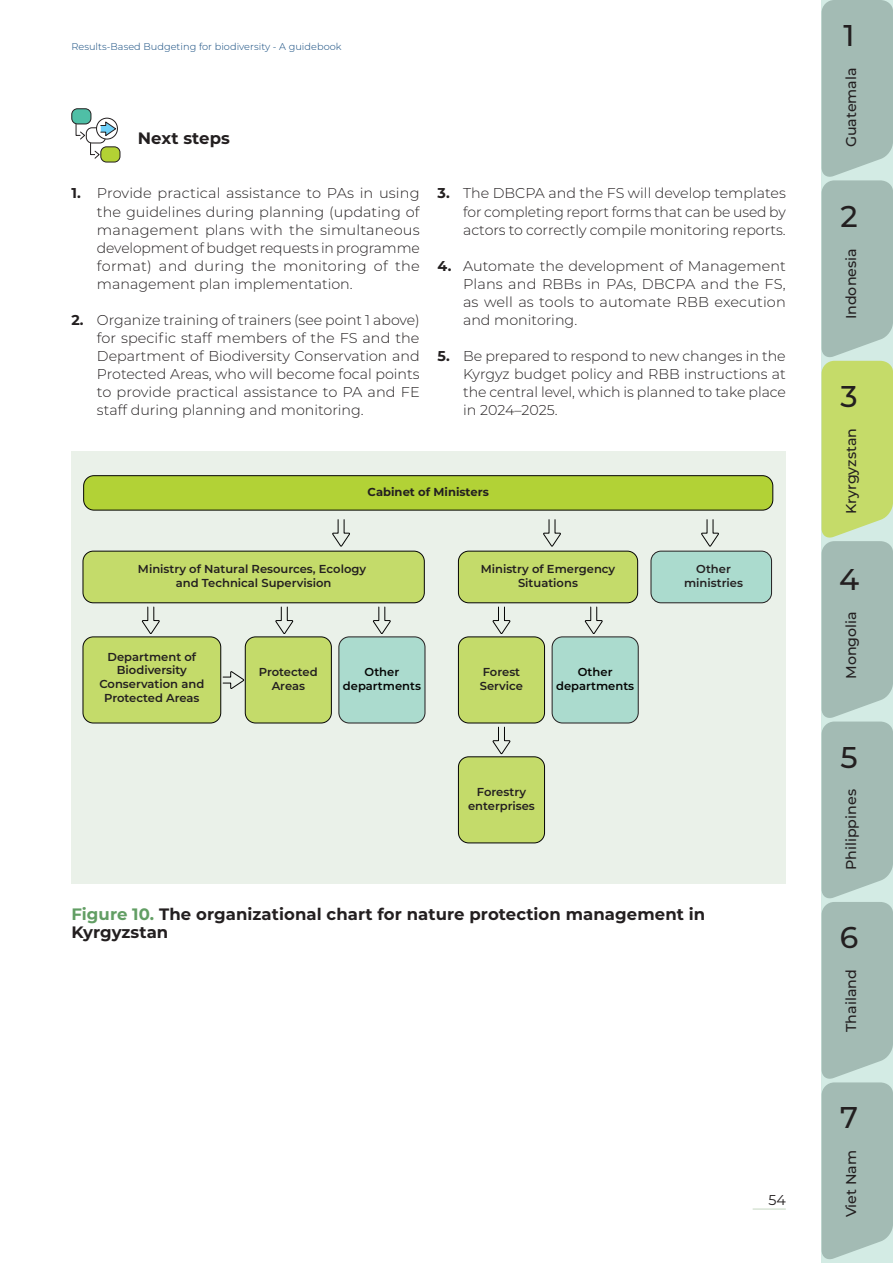
<style>
.page{position:relative;width:893px;height:1263px;background:#fff}
.page>*{position:absolute;margin:0;border:0;box-sizing:border-box;transform-origin:0 0}
.H1_Heading{font:500 30px "Montserrat";color:#231f20}
.Figure_Table_Title{font:700 16.5px/18px "Montserrat";letter-spacing:.005em;color:#231f20}
.H3_Heading_3{font:700 16.5px "Montserrat";letter-spacing:.005em;color:#231f20}
.t1{font:300 14.25px/18px "Montserrat";color:#231f20;text-align:justify}
.Country_tabs{font:500 14.25px "Montserrat";color:#231f20}
.t2{font:14.25px "Montserrat";color:#231f20}
.t3{font:600 11.55px/13.8px "Montserrat";color:#231f20;text-align:center}
.t4{font:600 11.55px/13.8px "Montserrat";color:#050504;text-align:center}
.t5{font:700 11.55px "Montserrat";color:#231f20}
.t6{font:300 9.75px "Montserrat";letter-spacing:.005em;color:#0d467b}
.s1{font-weight:700}
.s2{color:#629e64}
</style>
<div class="page">
<svg style="left:821px;top:0;width:72px;height:1261px;background:#abc3ae"></svg>
<hr style="left:753px;top:1209px;width:33px;height:1px;background:#c5d7c1">
<div style="left:71px;top:451px;width:715px;height:433px;background:#eaf1e9"></div>
<svg style="left:141px;top:606px;width:19px;height:28px"></svg>
<svg style="left:222px;top:671px;width:23px;height:18px"></svg>
<svg style="left:275px;top:606px;width:18px;height:28px"></svg>
<svg style="left:372px;top:606px;width:19px;height:28px"></svg>
<svg style="left:332px;top:519px;width:18px;height:28px"></svg>
<svg style="left:543px;top:519px;width:18px;height:28px"></svg>
<svg style="left:701px;top:519px;width:18px;height:28px"></svg>
<svg style="left:584px;top:606px;width:19px;height:28px"></svg>
<div style="left:84px;top:476px;width:689px;height:34px;background:#b2d236;border-radius:10px"></div>
<div style="left:83px;top:475px;width:690px;height:35px;border:1px solid #050504;border-radius:10px"></div>
<div style="left:83px;top:551px;width:341px;height:52px;background:#c4db6a;border-radius:10px"></div>
<div style="left:83px;top:551px;width:342px;height:52px;border:1px solid #050504;border-radius:10px"></div>
<div style="left:83px;top:637px;width:138px;height:86px;background:#c4db6a;border-radius:10px"></div>
<div style="left:83px;top:637px;width:138px;height:86px;border:1px solid #050504;border-radius:10px"></div>
<div style="left:245px;top:637px;width:86px;height:86px;background:#c4db6a;border-radius:10px"></div>
<div style="left:245px;top:637px;width:87px;height:86px;border:1px solid #050504;border-radius:10px"></div>
<svg style="left:492px;top:606px;width:18px;height:28px"></svg>
<svg style="left:492px;top:726px;width:18px;height:29px"></svg>
<div style="left:458px;top:637px;width:86px;height:86px;background:#c4db6a;border-radius:10px"></div>
<div style="left:458px;top:637px;width:87px;height:86px;border:1px solid #050504;border-radius:10px"></div>
<div style="left:458px;top:757px;width:86px;height:86px;background:#c4db6a;border-radius:10px"></div>
<div style="left:458px;top:756px;width:87px;height:87px;border:1px solid #050504;border-radius:10px"></div>
<div style="left:339px;top:637px;width:86px;height:86px;background:#abdbce;border-radius:10px"></div>
<div style="left:339px;top:637px;width:86px;height:86px;border:1px solid #231f20;border-radius:10px"></div>
<div style="left:552px;top:637px;width:86px;height:86px;background:#abdbce;border-radius:10px"></div>
<div style="left:552px;top:637px;width:86px;height:86px;border:1px solid #231f20;border-radius:10px"></div>
<div style="left:458px;top:551px;width:180px;height:52px;background:#c4db6a;border-radius:10px"></div>
<div style="left:458px;top:551px;width:180px;height:52px;border:1px solid #050504;border-radius:10px"></div>
<div style="left:651px;top:551px;width:120px;height:52px;background:#abdbce;border-radius:10px"></div>
<div style="left:651px;top:551px;width:121px;height:52px;border:1px solid #231f20;border-radius:10px"></div>
<div style="left:72px;top:109px;width:19px;height:15px;background:#4fbfa6;border-radius:6px"></div>
<div style="left:71px;top:108px;width:20px;height:16px;border:1px solid #231f20;border-radius:6px"></div>
<div style="left:101px;top:147px;width:19px;height:15px;background:#b3d234;border-radius:6px"></div>
<div style="left:100px;top:146px;width:20px;height:16px;border:1px solid #231f20;border-radius:6px"></div>
<div style="left:96px;top:118px;width:22px;height:21px;border:1px solid #231f20;border-radius:50%"></div>
<svg style="left:75px;top:121px;width:42px;height:38px"></svg>
<p class="t6" style="left:71px;top:40px;width:272px">Results-Based Budgeting for biodiversity - A guidebook</p>
<p class="H3_Heading_3" style="left:138px;top:127px;width:94px">Next steps</p>
<p class="t1" style="left:97px;top:184px;width:324px;text-indent:-26px"><span class="s1">1.</span> Provide practical assistance to PAs in using the guidelines during planning (updating of management plans with the simultaneous development of budget requests in programme format) and during the monitoring of the management plan implementation.</p>
<p class="t1" style="left:97px;top:310px;width:324px;text-indent:-26px"><span class="s1">2.</span> Organize training of trainers (see point 1 above) for specific staff members of the FS and the Department of Biodiversity Conservation and Protected Areas, who will become focal points to provide practical assistance to PA and FE staff during planning and monitoring.</p>
<p class="t1" style="left:463px;top:184px;width:324px;text-indent:-26px"><span class="s1">3.</span> The DBCPA and the FS will develop templates for completing report forms that can be used by actors to correctly compile monitoring reports.</p>
<p class="t1" style="left:463px;top:256px;width:324px;text-indent:-26px"><span class="s1">4.</span> Automate the development of Management Plans and RBBs in PAs, DBCPA and the FS, as well as tools to automate RBB execution and monitoring.</p>
<p class="t1" style="left:463px;top:346px;width:324px;text-indent:-26px"><span class="s1">5.</span> Be prepared to respond to new changes in the Kyrgyz budget policy and RBB instructions at the central level, which is planned to take place in 2024–2025.</p>
<p class="t5" style="left:368px;top:484px;width:123px">Cabinet of Ministers</p>
<p class="t3" style="left:138px;top:562px;width:230px">Ministry of Natural Resources, Ecology and Technical Supervision</p>
<p class="t3" style="left:481px;top:562px;width:136px">Ministry of Emergency<br>Situations</p>
<p class="t3" style="left:684px;top:562px;width:60px">Other ministries</p>
<p class="t3" style="left:99px;top:649px;width:106px">Department of<br>Biodiversity<br>Conservation and<br>Protected Areas</p>
<p class="t3" style="left:259px;top:665px;width:60px">Protected<br>Areas</p>
<p class="t3" style="left:480px;top:665px;width:45px;text-align:left">Forest<br>Service</p>
<p class="t4" style="left:343px;top:665px;width:80px">Other departments</p>
<p class="t4" style="left:556px;top:665px;width:80px">Other departments</p>
<p class="t3" style="left:468px;top:785px;width:68px">Forestry enterprises</p>
<p class="Figure_Table_Title" style="left:71px;top:904px;width:635px"><span class="s2">Figure 10.</span> The organizational chart for nature protection management in<br>Kyrgyzstan</p>
<p class="t2" style="left:768px;top:1190px;width:19px">54</p>
<p class="H1_Heading" style="left:844px;top:14px;width:13px">1</p>
<p class="Country_tabs" style="left:841px;top:147px;width:81px;rotate:-90deg">Guatemala</p>
<p class="H1_Heading" style="left:841px;top:195px;width:19px">2</p>
<p class="Country_tabs" style="left:841px;top:319px;width:73px;rotate:-90deg">Indonesia</p>
<p class="H1_Heading" style="left:841px;top:375px;width:19px">3</p>
<p class="Country_tabs" style="left:841px;top:514px;width:88px;rotate:-90deg">Kryrgyzstan</p>
<p class="H1_Heading" style="left:839px;top:558px;width:22px">4</p>
<p class="Country_tabs" style="left:841px;top:679px;width:69px;rotate:-90deg">Mongolia</p>
<p class="H1_Heading" style="left:841px;top:736px;width:19px">5</p>
<p class="Country_tabs" style="left:841px;top:870px;width:82px;rotate:-90deg">Philippines</p>
<p class="H1_Heading" style="left:840px;top:916px;width:20px">6</p>
<p class="Country_tabs" style="left:841px;top:1032px;width:64px;rotate:-90deg">Thailand</p>
<p class="H1_Heading" style="left:840px;top:1097px;width:19px">7</p>
<p class="Country_tabs" style="left:841px;top:1217px;width:69px;rotate:-90deg">Viet Nam</p>
</div>
